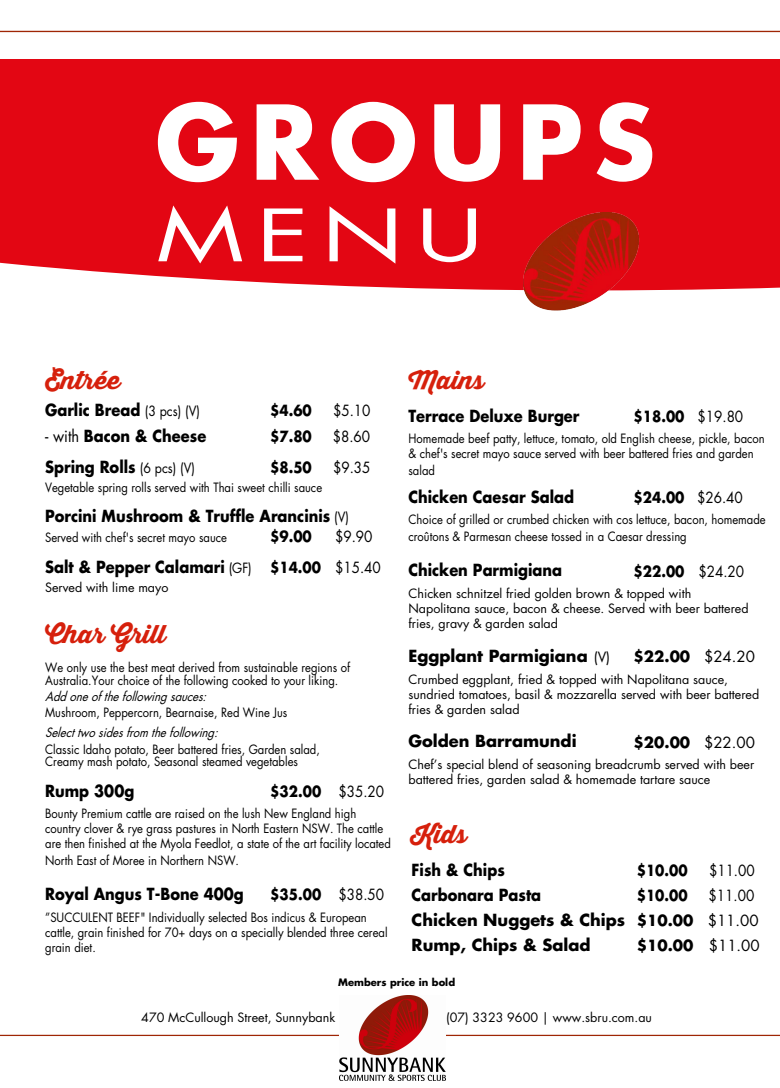
<style>
.page{position:relative;width:780px;height:1088px;background:#fff}
.page>*{position:absolute;margin:0;border:0;box-sizing:border-box;transform-origin:0 0}
.t1{font:700 100px "Futura Std";letter-spacing:.105em;color:#fff}
.t2{font:70px "Futura Std";color:#fff;scale:1.4 1}
.t3{font:25px "Thirsty Script Extrabold Demo";color:#d6200c}
.t4{font:700 16.25px "Futura Std";color:#000;scale:.9 1}
.t5{font:700 16.25px/24.5px "Futura Std";color:#000}
.t6{font:700 15px "Futura Std";color:#000;scale:.9 1}
.t7{font:700 15px "Futura Std";color:#000}
.t8{font:15px "Futura Std";color:#000;scale:.9 1}
.t9{font:12.5px/15px "Futura Std";color:#000;scale:.9 1}
.t10{font:12.5px/15px "Futura Std";color:#000}
.t11{font:italic 12.5px "Futura Std";color:#000;scale:.9 1}
.t12{font:700 10px "Futura Std";color:#000}
.s1{font-weight:400;font-size:13.75px}
.s2{font-weight:400;font-size:17.5px}
.s3{font-weight:400}
.s4{font-size:15px}
.s5{font-weight:400;font-size:15px}
</style>
<div class="page">
<div style="left:0;top:60px;width:780px;height:230px;background:#e30613"></div>
<hr style="left:0;top:1035px;width:780px;height:1px;background:#9f2605">
<img style="left:339px;top:996px;width:106px;height:84px">
<hr style="left:0;top:31px;width:780px;height:1px;background:#9f2605">
<img style="left:491px;top:212px;width:177px;height:99px">
<h1 class="t1" style="left:155px;top:76px;width:501px">GROUPS</h1>
<h2 class="t2" style="left:156px;top:191px;width:235px">MENU</h2>
<h3 class="t3" style="left:45px;top:361px;width:77px">Entrée</h3>
<h3 class="t4" style="left:45px;top:399px;width:174px">Garlic Bread <span class="s1">(3 pcs) (V)</span></h3>
<p class="t6" style="left:270px;top:400px;width:48px">$4.60</p>
<p class="t8" style="left:333px;top:401px;width:43px">$5.10</p>
<h3 class="t4" style="left:45px;top:425px;width:181px"><span class="s2">-</span> <span class="s3">with</span> Bacon &amp; Cheese</h3>
<p class="t6" style="left:270px;top:426px;width:48px">$7.80</p>
<p class="t8" style="left:332px;top:427px;width:43px">$8.60</p>
<h3 class="t4" style="left:45px;top:456px;width:168px">Spring Rolls <span class="s1">(6 pcs) (V)</span></h3>
<p class="t6" style="left:270px;top:458px;width:48px">$8.50</p>
<p class="t8" style="left:333px;top:458px;width:43px">$9.35</p>
<p class="t9" style="left:45px;top:480px;width:309px">Vegetable spring rolls served with Thai sweet chilli sauce</p>
<h3 class="t4" style="left:45px;top:505px;width:339px">Porcini Mushroom &amp; Truffle Arancinis <span class="s1">(V)</span></h3>
<p class="t9" style="left:45px;top:530px;width:204px">Served with chef's secret mayo sauce</p>
<p class="t6" style="left:270px;top:527px;width:48px">$9.00</p>
<p class="t8" style="left:335px;top:527px;width:43px">$9.90</p>
<h3 class="t4" style="left:45px;top:556px;width:374px">Salt &amp; Pepper Calamari <span class="s1">(GF)</span> <span class="s4">$14.00</span> <span class="s5">$15.40</span></h3>
<p class="t10" style="left:45px;top:580px;width:125px">Served with lime mayo</p>
<h3 class="t3" style="left:45px;top:615px;width:122px">Char Grill</h3>
<p class="t9" style="left:45px;top:662px;width:340px;line-height:12.5px">We only use the best meat derived from sustainable regions of<br>Australia.Your choice of the following cooked to your liking.</p>
<p class="t11" style="left:45px;top:688px;width:185px">Addoneofthefollowingsauces:</p>
<p class="t9" style="left:45px;top:705px;width:270px">Mushroom, Peppercorn, Bearnaise, Red Wine Jus</p>
<p class="t11" style="left:45px;top:725px;width:198px">Selecttwosidesfrom thefollowing:</p>
<p class="t9" style="left:45px;top:743px;width:307px;line-height:12.5px">Classic Idaho potato, Beer battered fries, Garden salad,<br>Creamy mash potato, Seasonal steamed vegetables</p>
<h3 class="t4" style="left:45px;top:780px;width:100px">Rump 300g</h3>
<p class="t6" style="left:270px;top:781px;width:128px">$32.00 <span class="s3">$35.20</span></p>
<p class="t9" style="left:45px;top:806px;width:385px">Bounty Premium cattle are raised on the lush New England high country clover &amp; rye grass pastures in North Eastern NSW. The cattle are then finished at the Myola Feedlot, a state of the art facility located</p>
<p class="t9" style="left:45px;top:853px;width:217px">North East of Moree in Northern NSW.</p>
<h3 class="t4" style="left:45px;top:883px;width:222px">Royal Angus T-Bone 400g</h3>
<p class="t6" style="left:270px;top:885px;width:128px">$35.00 <span class="s3">$38.50</span></p>
<p class="t9" style="left:45px;top:910px;width:382px">”SUCCULENT BEEF" Individually selected Bos indicus &amp; European cattle, grain finished for 70+ days on a specially blended three cereal grain diet.</p>
<h3 class="t3" style="left:408px;top:361px;width:77px">Mains</h3>
<h3 class="t4" style="left:408px;top:405px;width:191px">Terrace Deluxe Burger</h3>
<p class="t6" style="left:633px;top:406px;width:123px">$18.00 <span class="s3">$19.80</span></p>
<p class="t9" style="left:408px;top:431px;width:397px">Homemade beef patty, lettuce, tomato, old English cheese, pickle, bacon &amp; chef's secret mayo sauce served with beer battered fries and garden</p>
<p class="t9" style="left:408px;top:463px;width:31px">salad</p>
<h3 class="t4" style="left:408px;top:486px;width:185px">Chicken Caesar Salad</h3>
<p class="t6" style="left:633px;top:488px;width:123px">$24.00 <span class="s3">$26.40</span></p>
<p class="t9" style="left:408px;top:511px;width:398px;line-height:17px">Choice of grilled or crumbed chicken with cos lettuce, bacon, homemade croûtons &amp; Parmesan cheese tossed in a Caesar dressing</p>
<h3 class="t4" style="left:408px;top:559px;width:172px">Chicken Parmigiana</h3>
<p class="t6" style="left:633px;top:561px;width:124px">$22.00 <span class="s3">$24.20</span></p>
<p class="t10" style="left:408px;top:586px;width:341px">Chicken schnitzel fried golden brown &amp; topped with<br>Napolitana sauce, bacon &amp; cheese. Served with beer battered fries, gravy &amp; garden salad</p>
<h3 class="t5" style="left:408px;top:644px;width:203px">Eggplant Parmigiana <span class="s1">(V)</span></h3>
<p class="t7" style="left:633px;top:647px;width:123px">$22.00 <span class="s3">$24.20</span></p>
<p class="t10" style="left:408px;top:672px;width:352px">Crumbed eggplant, fried &amp; topped with Napolitana sauce, sundried tomatoes, basil &amp; mozzarella served with beer battered fries &amp; garden salad</p>
<h3 class="t5" style="left:408px;top:729px;width:170px">Golden Barramundi</h3>
<p class="t7" style="left:633px;top:732px;width:123px">$20.00 <span class="s3">$22.00</span></p>
<p class="t10" style="left:408px;top:757px;width:347px">Chef’s special blend of seasoning breadcrumb served with beer battered fries, garden salad &amp; homemade tartare sauce</p>
<h3 class="t3" style="left:411px;top:815px;width:57px">Kids</h3>
<h3 class="t4" style="left:411px;top:859px;width:105px">Fish &amp; Chips</h3>
<p class="t6" style="left:636px;top:860px;width:58px">$10.00</p>
<p class="t8" style="left:709px;top:861px;width:52px">$11.00</p>
<h3 class="t4" style="left:411px;top:884px;width:145px">Carbonara Pasta</h3>
<p class="t6" style="left:636px;top:886px;width:58px">$10.00</p>
<p class="t8" style="left:708px;top:886px;width:52px">$11.00</p>
<h3 class="t5" style="left:411px;top:908px;width:348px">Chicken Nuggets &amp; Chips <span class="s4">$10.00</span> <span class="s5">$11.00<br></span>Rump, Chips &amp; Salad</h3>
<p class="t7" style="left:636px;top:935px;width:124px">$10.00 <span class="s3">$11.00</span></p>
<p class="t12" style="left:338px;top:976px;width:118px">Members price in bold</p>
<p class="t10" style="left:141px;top:1010px;width:195px">470 McCullough Street, Sunnybank</p>
<p class="t10" style="left:446px;top:1010px;width:207px">(07) 3323 9600 | www.sbru.com.au</p>
</div>
